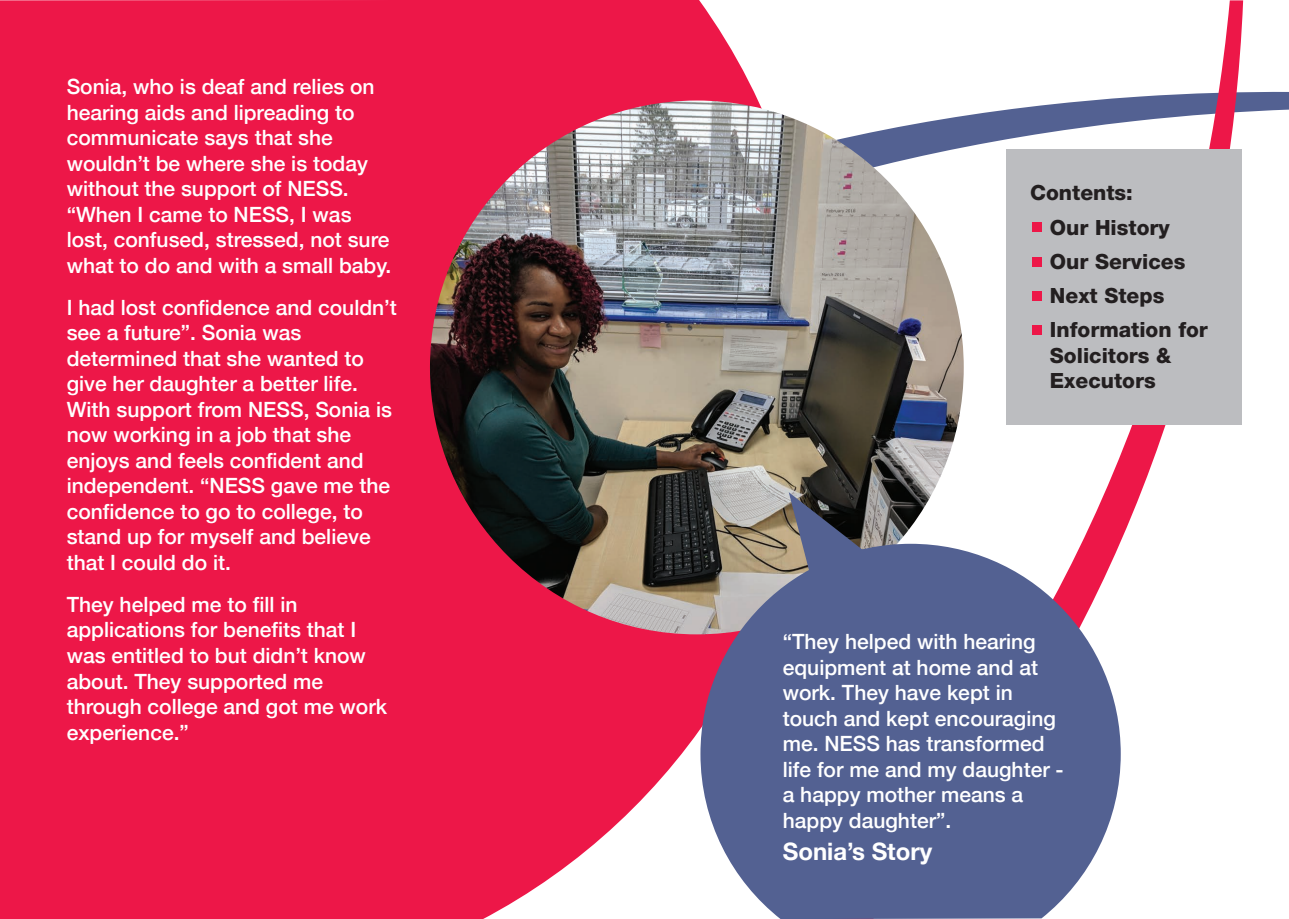
<style>
.page{position:relative;width:1289px;height:919px;background:#fff}
.page>*{position:absolute;margin:0;border:0;box-sizing:border-box;transform-origin:0 0}
.t1{font:700 24px "Helvetica Neue";color:#fff}
.t2{font:500 21px/25.5px "Helvetica Neue";color:#fff}
.t3{font:800 21px/34.2px "Helvetica Neue";color:#231f20}
</style>
<div class="page">
<svg style="left:816px;top:0;width:427px;height:771px"></svg>
<div style="left:0;top:0;width:815px;height:918px;background:#ed1748"></div>
<img style="left:430px;top:100px;width:533px;height:534px;border-radius:267px">
<svg style="left:700px;top:543px;width:420px;height:375px;background:#6b719a"></svg>
<svg style="left:788px;top:492px;width:123px;height:115px;background:#585e78"></svg>
<div style="left:1005px;top:150px;width:236px;height:275px;background:#bcbdc0"></div>
<div style="left:1032px;top:222px;width:10px;height:10px;background:#ed1748"></div>
<div style="left:1032px;top:256px;width:10px;height:10px;background:#ed1748"></div>
<div style="left:1032px;top:291px;width:10px;height:10px;background:#ed1748"></div>
<div style="left:1032px;top:325px;width:10px;height:10px;background:#ed1748"></div>
<p class="t2" style="left:67px;top:72px;width:326px">Sonia, who is deaf and relies on hearing aids and lipreading to communicate says that she wouldn’t be where she is today without the support of NESS. “When I came to NESS, I was lost, confused, stressed, not sure what to do and with a small baby.</p>
<p class="t2" style="left:67px;top:293px;width:331px">I had lost confidence and couldn’t see a future”. Sonia was determined that she wanted to give her daughter a better life.<br>With support from NESS, Sonia is now working in a job that she enjoys and feels confident and independent. “NESS gave me the confidence to go to college, to stand up for myself and believe that I could do it.</p>
<p class="t2" style="left:67px;top:590px;width:322px">They helped me to fill in applications for benefits that I was entitled to but didn’t know about. They supported me through college and got me work experience.”</p>
<p class="t3" style="left:1030px;top:175px;width:104px">Contents:</p>
<p class="t3" style="left:1049px;top:210px;width:159px">Our History<br>Our Services<br>Next Steps<br>Information for</p>
<p class="t3" style="left:1049px;top:342px;width:123px;line-height:25.2px">Solicitors &amp;<br>Executors</p>
<p class="t2" style="left:782px;top:627px;width:282px">“They helped with hearing equipment at home and at work. They have kept in touch and kept encouraging me. NESS has transformed life for me and my daughter - a happy mother means a happy daughter”.</p>
<p class="t1" style="left:782px;top:832px;width:151px">Sonia’s Story</p>
</div>
